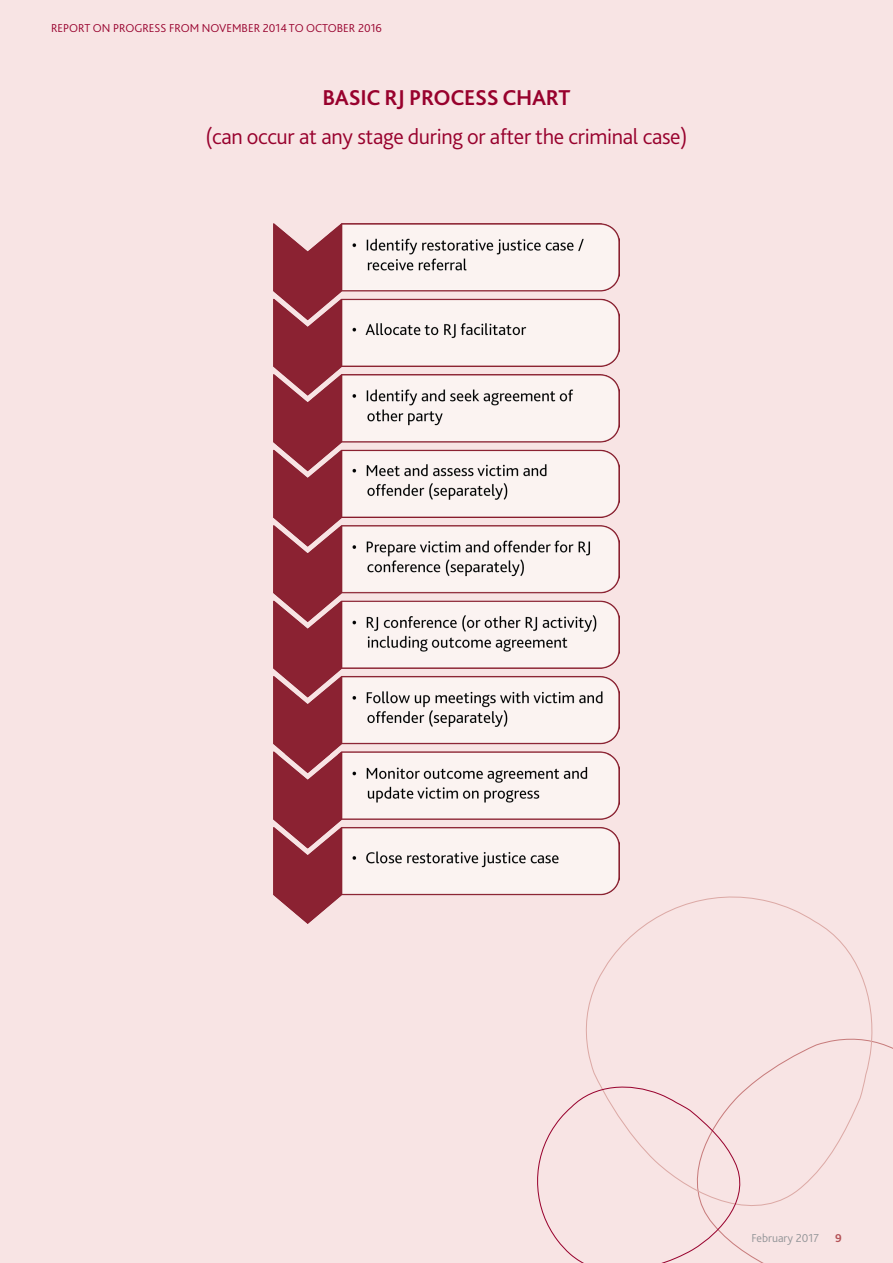
<style>
.page{position:relative;width:893px;height:1263px;background:#f8e4e4}
.page>*{position:absolute;margin:0;border:0;box-sizing:border-box;transform-origin:0 0}
.Sub_Heading{font:300 22.5px/39px "Bliss 2";letter-spacing:-.015em;color:#98012d;text-align:center}
.t1{font:300 12px "Bliss 2";color:#98012d}
.t2{font:300 12px "Bliss 2";color:#939598}
.t3{font:700 12px "Bliss 2";color:#b45257}
.s1{font-weight:700}
</style>
<div class="page">
<svg style="left:585px;top:896px;width:292px;height:310px"></svg>
<svg style="left:537px;top:1081px;width:215px;height:182px"></svg>
<img style="left:274px;top:223px;width:345px;height:700px">
<p class="t1" style="left:51px;top:21px;width:332px">REPORT ON PROGRESS FROM NOVEMBER 2014 TO OCTOBER 2016</p>
<h2 class="Sub_Heading" style="left:206px;top:77px;width:483px"><span class="s1">BASIC RJ PROCESS CHART<br></span>(can occur at any stage during or after the criminal case)</h2>
<p class="t2" style="left:751px;top:1230px;width:69px">February 2017</p>
<p class="t3" style="left:835px;top:1230px;width:8px">9</p>
</div>
